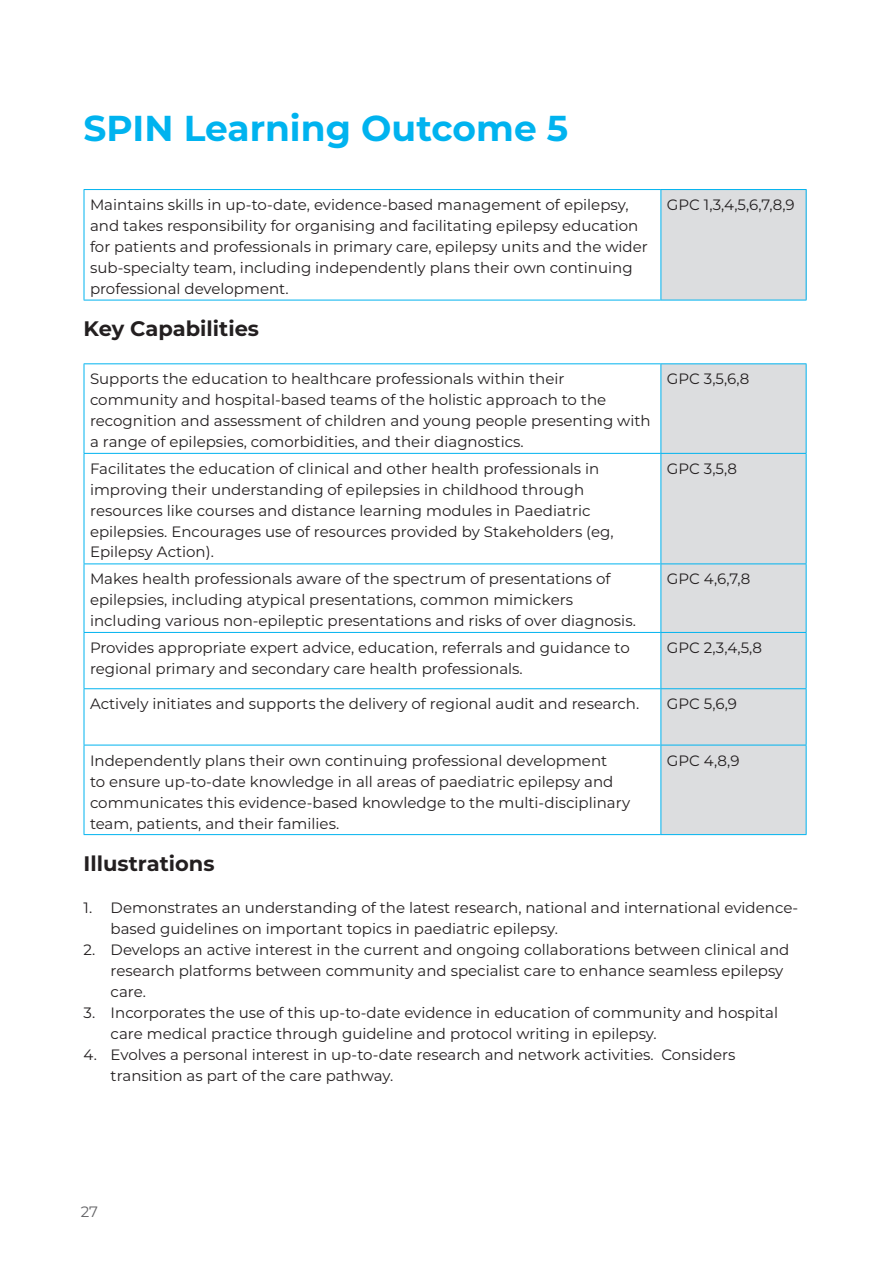
<style>
.page{position:relative;width:893px;height:1263px;background:#fff}
.page>*{position:absolute;margin:0;border:0;box-sizing:border-box;transform-origin:0 0}
.t1{font:700 36px "Montserrat";color:#00b3ef}
.t2{font:700 21px "Montserrat";color:#231f20}
.t3{font:15px/21px "Montserrat";color:#231f20}
.t4{font:15px "Montserrat";color:#636366}
</style>
<div class="page">
<div style="left:661px;top:190px;width:145px;height:110px;background:#dcdddf"></div>
<hr style="left:84px;top:189px;width:577px;height:1px;background:#00b3ef">
<hr style="left:84px;top:190px;width:1px;height:110px;background:#00b3ef">
<hr style="left:661px;top:189px;width:145px;height:1px;background:#00b3ef">
<hr style="left:660px;top:190px;width:1px;height:110px;background:#00b3ef">
<hr style="left:806px;top:190px;width:1px;height:110px;background:#00b3ef">
<hr style="left:84px;top:300px;width:577px;height:1px;background:#00b3ef">
<hr style="left:661px;top:300px;width:145px;height:1px;background:#00b3ef">
<div style="left:661px;top:364px;width:145px;height:470px;background:#dcdddf"></div>
<hr style="left:84px;top:363px;width:577px;height:1px;background:#00b3ef">
<hr style="left:84px;top:364px;width:1px;height:89px;background:#00b3ef">
<hr style="left:661px;top:363px;width:145px;height:1px;background:#00b3ef">
<hr style="left:660px;top:364px;width:1px;height:89px;background:#00b3ef">
<hr style="left:806px;top:364px;width:1px;height:89px;background:#00b3ef">
<hr style="left:84px;top:453px;width:577px;height:1px;background:#00b3ef">
<hr style="left:84px;top:454px;width:1px;height:109px;background:#00b3ef">
<hr style="left:661px;top:453px;width:145px;height:1px;background:#00b3ef">
<hr style="left:660px;top:454px;width:1px;height:109px;background:#00b3ef">
<hr style="left:806px;top:454px;width:1px;height:109px;background:#00b3ef">
<hr style="left:84px;top:563px;width:577px;height:1px;background:#00b3ef">
<hr style="left:84px;top:564px;width:1px;height:68px;background:#00b3ef">
<hr style="left:661px;top:563px;width:145px;height:1px;background:#00b3ef">
<hr style="left:660px;top:564px;width:1px;height:68px;background:#00b3ef">
<hr style="left:806px;top:564px;width:1px;height:68px;background:#00b3ef">
<hr style="left:84px;top:632px;width:577px;height:1px;background:#00b3ef">
<hr style="left:84px;top:633px;width:1px;height:55px;background:#00b3ef">
<hr style="left:661px;top:632px;width:145px;height:1px;background:#00b3ef">
<hr style="left:660px;top:633px;width:1px;height:55px;background:#00b3ef">
<hr style="left:806px;top:633px;width:1px;height:55px;background:#00b3ef">
<hr style="left:84px;top:688px;width:577px;height:1px;background:#00b3ef">
<hr style="left:84px;top:689px;width:1px;height:56px;background:#00b3ef">
<hr style="left:661px;top:688px;width:145px;height:1px;background:#00b3ef">
<hr style="left:660px;top:689px;width:1px;height:56px;background:#00b3ef">
<hr style="left:806px;top:689px;width:1px;height:56px;background:#00b3ef">
<hr style="left:84px;top:745px;width:577px;height:1px;background:#00b3ef">
<hr style="left:84px;top:745px;width:1px;height:89px;background:#00b3ef">
<hr style="left:661px;top:745px;width:145px;height:1px;background:#00b3ef">
<hr style="left:660px;top:745px;width:1px;height:89px;background:#00b3ef">
<hr style="left:806px;top:745px;width:1px;height:89px;background:#00b3ef">
<hr style="left:84px;top:834px;width:577px;height:1px;background:#00b3ef">
<hr style="left:661px;top:834px;width:145px;height:1px;background:#00b3ef">
<p class="t1" style="left:84px;top:102px;width:486px">SPIN Learning Outcome 5</p>
<p class="t3" style="left:90px;top:194px;width:559px">Maintains skills in up-to-date, evidence-based management of epilepsy, and takes responsibility for organising and facilitating epilepsy education for patients and professionals in primary care, epilepsy units and the wider sub-specialty team, including independently plans their own continuing professional development.</p>
<p class="t3" style="left:667px;top:194px;width:129px">GPC 1,3,4,5,6,7,8,9</p>
<p class="t2" style="left:84px;top:314px;width:177px">Key Capabilities</p>
<p class="t3" style="left:90px;top:368px;width:562px">Supports the education to healthcare professionals within their community and hospital-based teams of the holistic approach to the recognition and assessment of children and young people presenting with a range of epilepsies, comorbidities, and their diagnostics.</p>
<p class="t3" style="left:667px;top:368px;width:84px">GPC 3,5,6,8</p>
<p class="t3" style="left:90px;top:458px;width:525px">Facilitates the education of clinical and other health professionals in improving their understanding of epilepsies in childhood through resources like courses and distance learning modules in Paediatric epilepsies. Encourages use of resources provided by Stakeholders (eg, Epilepsy Action).</p>
<p class="t3" style="left:667px;top:457px;width:72px">GPC 3,5,8</p>
<p class="t3" style="left:90px;top:568px;width:547px">Makes health professionals aware of the spectrum of presentations of epilepsies, including atypical presentations, common mimickers including various non-epileptic presentations and risks of over diagnosis.</p>
<p class="t3" style="left:667px;top:568px;width:85px">GPC 4,6,7,8</p>
<p class="t3" style="left:90px;top:637px;width:541px">Provides appropriate expert advice, education, referrals and guidance to regional primary and secondary care health professionals.</p>
<p class="t3" style="left:667px;top:637px;width:97px">GPC 2,3,4,5,8</p>
<p class="t3" style="left:90px;top:693px;width:551px">Actively initiates and supports the delivery of regional audit and research.</p>
<p class="t3" style="left:667px;top:693px;width:72px">GPC 5,6,9</p>
<p class="t3" style="left:90px;top:749px;width:542px">Independently plans their own continuing professional development<br>to ensure up-to-date knowledge in all areas of paediatric epilepsy and communicates this evidence-based knowledge to the multi-disciplinary team, patients, and their families.</p>
<p class="t3" style="left:667px;top:749px;width:74px">GPC 4,8,9</p>
<p class="t2" style="left:84px;top:848px;width:132px">Illustrations</p>
<p class="t3" style="left:111px;top:897px;width:689px;text-indent:-27px">1. Demonstrates an understanding of the latest research, national and international evidence&shy;based guidelines on important topics in paediatric epilepsy.</p>
<p class="t3" style="left:111px;top:939px;width:680px;text-indent:-27px">2. Develops an active interest in the current and ongoing collaborations between clinical and research platforms between community and specialist care to enhance seamless epilepsy care.</p>
<p class="t3" style="left:111px;top:1002px;width:669px;text-indent:-27px">3. Incorporates the use of this up-to-date evidence in education of community and hospital care medical practice through guideline and protocol writing in epilepsy.</p>
<p class="t3" style="left:111px;top:1044px;width:626px;text-indent:-27px">4. Evolves a personal interest in up-to-date research and network activities. Considers transition as part of the care pathway.</p>
<p class="t4" style="left:81px;top:1201px;width:19px">27</p>
</div>
